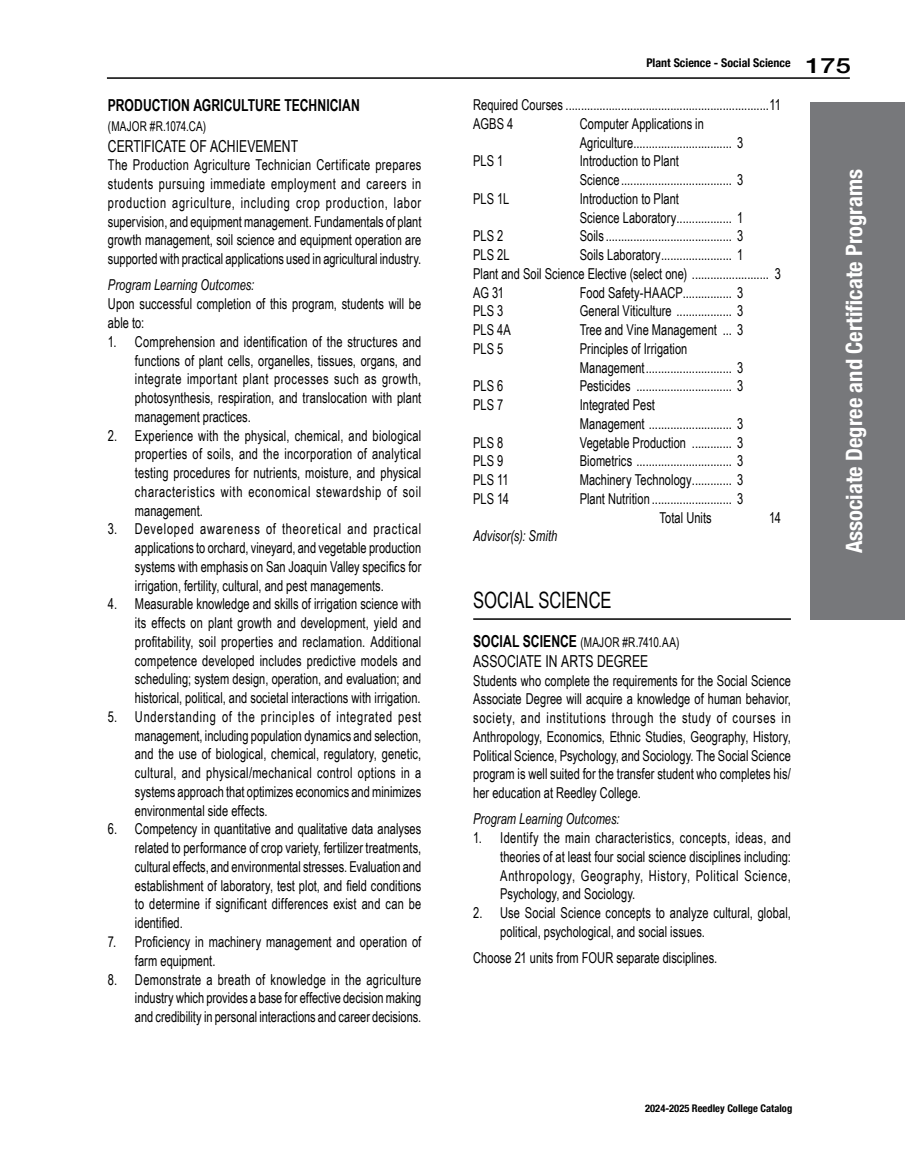
<style>
.page{position:relative;width:905px;height:1175px;background:#fff}
.page>*{position:absolute;margin:0;border:0;box-sizing:border-box;transform-origin:0 0}
.t1{font:700 condensed 22.5px "Helvetica Neue";color:#fff}
.A_PROGRAMTITLE{font:22.5px "Arial Narrow";letter-spacing:-.005em;color:#000;scale:.9 1}
.t2{font:500 21px "Helvetica Neue";color:#000;scale:1.3 1}
.t3{font:16.5px "Arial Narrow";color:#000;scale:.9 1}
.t4{font:700 16.5px "Arial Narrow";color:#000;scale:.9 1}
.TEXTnew{font:15px/18.8px "Arial Narrow";letter-spacing:.005em;color:#000;text-align:justify;scale:.9 1}
.Texttabshort{font:15px "Arial Narrow";color:#000;scale:.9 1}
.TEXTtabfar{font:15px "Arial Narrow";letter-spacing:.005em;color:#000;scale:.9 1}
.TEXTnew-2{font:italic 15px "Arial Narrow";letter-spacing:.005em;color:#000;scale:.9 1}
.TEXToutcome{font:15px "Arial Narrow";color:#000;scale:.9 1}
.A_TOTALUNITS{font:15px "Arial Narrow";color:#000;scale:.9 1}
.t5{font:13.5px "Arial Narrow";letter-spacing:.01em;color:#000;scale:.9 1}
.t6{font:700 condensed 12px "Helvetica Neue";color:#000}
.t7{font:700 condensed 10.5px "Helvetica Neue";color:#000}
.s1{font-weight:700;font-size:16.5px}
</style>
<div class="page">
<hr style="left:107px;top:77px;width:742px;height:2px;background:#000">
<div style="left:810px;top:103px;width:94px;height:517px;background:#77787b"></div>
<hr style="left:473px;top:618px;width:317px;height:2px;background:#000">
<p class="t4" style="left:108px;top:93px;width:281px">PRODUCTION AGRICULTURE TECHNICIAN</p>
<p class="t5" style="left:108px;top:117px;width:110px">(MAJOR #R.1074.CA)</p>
<p class="t3" style="left:108px;top:134px;width:213px">CERTIFICATE OF ACHIEVEMENT</p>
<p class="TEXTnew" style="left:108px;top:155px;width:350px">The Production Agriculture Technician Certificate prepares students pursuing immediate employment and careers in production agriculture, including crop production, labor supervision, and equipment management. Fundamentals of plant growth management, soil science and equipment operation are supported with practical applications used in agricultural industry.</p>
<p class="TEXTnew-2" style="left:108px;top:275px;width:164px">Program Learning Outcomes:</p>
<p class="TEXTnew" style="left:108px;top:294px;width:350px">Upon successful completion of this program, students will be able to:</p>
<p class="TEXTnew" style="left:135px;top:331px;width:320px;text-indent:-27px">1. Comprehension and identification of the structures and functions of plant cells, organelles, tissues, organs, and integrate important plant processes such as growth, photosynthesis, respiration, and translocation with plant management practices.</p>
<p class="TEXTnew" style="left:135px;top:425px;width:320px;text-indent:-27px">2. Experience with the physical, chemical, and biological properties of soils, and the incorporation of analytical testing procedures for nutrients, moisture, and physical characteristics with economical stewardship of soil management.</p>
<p class="TEXTnew" style="left:135px;top:519px;width:320px;text-indent:-27px">3. Developed awareness of theoretical and practical applications to orchard, vineyard, and vegetable production systems with emphasis on San Joaquin Valley specifics for irrigation, fertility, cultural, and pest managements.</p>
<p class="TEXTnew" style="left:135px;top:594px;width:320px;text-indent:-27px">4. Measurable knowledge and skills of irrigation science with its effects on plant growth and development, yield and profitability, soil properties and reclamation. Additional competence developed includes predictive models and scheduling; system design, operation, and evaluation; and historical, political, and societal interactions with irrigation.</p>
<p class="TEXTnew" style="left:135px;top:706px;width:320px;text-indent:-27px">5. Understanding of the principles of integrated pest management, including population dynamics and selection, and the use of biological, chemical, regulatory, genetic, cultural, and physical/mechanical control options in a systems approach that optimizes economics and minimizes environmental side effects.</p>
<p class="TEXTnew" style="left:135px;top:819px;width:320px;text-indent:-27px">6. Competency in quantitative and qualitative data analyses related to performance of crop variety, fertilizer treatments, cultural effects, and environmental stresses. Evaluation and establishment of laboratory, test plot, and field conditions to determine if significant differences exist and can be identified.</p>
<p class="TEXTnew" style="left:135px;top:931px;width:320px;text-indent:-27px">7. Proficiency in machinery management and operation of farm equipment.</p>
<p class="TEXTnew" style="left:135px;top:969px;width:320px;text-indent:-27px">8. Demonstrate a breath of knowledge in the agriculture industry which provides a base for effective decision making and credibility in personal interactions and career decisions.</p>
<p class="t6" style="left:646px;top:53px;width:146px">Plant Science - Social Science</p>
<p class="TEXTtabfar" style="left:473px;top:94px;width:343px">Required Courses ..................................................................11</p>
<p class="Texttabshort" style="left:473px;top:112px;width:46px">AGBS 4</p>
<p class="Texttabshort" style="left:579px;top:112px;width:139px">Computer Applications in</p>
<p class="Texttabshort" style="left:579px;top:131px;width:183px">Agriculture................................ 3</p>
<p class="Texttabshort" style="left:473px;top:150px;width:35px">PLS 1</p>
<p class="Texttabshort" style="left:579px;top:150px;width:111px">Introduction to Plant</p>
<p class="Texttabshort" style="left:579px;top:169px;width:183px">Science.................................... 3</p>
<p class="Texttabshort" style="left:473px;top:187px;width:41px">PLS 1L</p>
<p class="Texttabshort" style="left:579px;top:187px;width:111px">Introduction to Plant</p>
<p class="Texttabshort" style="left:579px;top:206px;width:183px">Science Laboratory.................. 1</p>
<p class="Texttabshort" style="left:473px;top:225px;width:35px">PLS 2</p>
<p class="Texttabshort" style="left:579px;top:225px;width:183px">Soils ......................................... 3</p>
<p class="Texttabshort" style="left:473px;top:244px;width:42px">PLS 2L</p>
<p class="Texttabshort" style="left:579px;top:244px;width:183px">Soils Laboratory....................... 1</p>
<p class="TEXTtabfar" style="left:473px;top:262px;width:343px">Plant and Soil Science Elective (select one) ......................... 3</p>
<p class="Texttabshort" style="left:473px;top:281px;width:36px">AG 31</p>
<p class="Texttabshort" style="left:579px;top:281px;width:183px">Food Safety-HAACP................ 3</p>
<p class="Texttabshort" style="left:473px;top:300px;width:35px">PLS 3</p>
<p class="Texttabshort" style="left:579px;top:300px;width:183px">General Viticulture .................. 3</p>
<p class="Texttabshort" style="left:473px;top:319px;width:43px">PLS 4A</p>
<p class="Texttabshort" style="left:579px;top:319px;width:183px">Tree and Vine Management ... 3</p>
<p class="Texttabshort" style="left:473px;top:337px;width:35px">PLS 5</p>
<p class="Texttabshort" style="left:579px;top:337px;width:121px">Principles of Irrigation</p>
<p class="Texttabshort" style="left:579px;top:356px;width:183px">Management............................ 3</p>
<p class="Texttabshort" style="left:473px;top:375px;width:35px">PLS 6</p>
<p class="Texttabshort" style="left:579px;top:375px;width:183px">Pesticides ............................... 3</p>
<p class="Texttabshort" style="left:473px;top:394px;width:35px">PLS 7</p>
<p class="Texttabshort" style="left:579px;top:394px;width:85px">Integrated Pest</p>
<p class="Texttabshort" style="left:579px;top:412px;width:183px">Management ........................... 3</p>
<p class="Texttabshort" style="left:473px;top:431px;width:35px">PLS 8</p>
<p class="Texttabshort" style="left:579px;top:431px;width:183px">Vegetable Production ............. 3</p>
<p class="Texttabshort" style="left:473px;top:450px;width:35px">PLS 9</p>
<p class="Texttabshort" style="left:579px;top:450px;width:183px">Biometrics ............................... 3</p>
<p class="Texttabshort" style="left:473px;top:469px;width:41px">PLS 11</p>
<p class="Texttabshort" style="left:579px;top:469px;width:183px">Machinery Technology............. 3</p>
<p class="Texttabshort" style="left:473px;top:487px;width:41px">PLS 14</p>
<p class="Texttabshort" style="left:579px;top:487px;width:183px">Plant Nutrition .......................... 3</p>
<p class="A_TOTALUNITS" style="left:659px;top:506px;width:60px">Total Units</p>
<p class="A_TOTALUNITS" style="left:769px;top:506px;width:15px">14</p>
<p class="TEXTnew-2" style="left:473px;top:526px;width:95px">Advisor(s): Smith</p>
<p class="A_PROGRAMTITLE" style="left:473px;top:583px;width:155px">SOCIAL SCIENCE</p>
<p class="t5" style="left:473px;top:632px;width:230px"><span class="s1">SOCIAL SCIENCE</span> (MAJOR #R.7410.AA)</p>
<p class="t3" style="left:473px;top:649px;width:196px">ASSOCIATE IN ARTS DEGREE</p>
<p class="TEXTnew" style="left:473px;top:670px;width:354px">Students who complete the requirements for the Social Science Associate Degree will acquire a knowledge of human behavior, society, and institutions through the study of courses in Anthropology, Economics, Ethnic Studies, Geography, History, Political Science, Psychology, and Sociology. The Social Science program is well suited for the transfer student who completes his/ her education at Reedley College.</p>
<p class="TEXTnew-2" style="left:473px;top:808px;width:164px">Program Learning Outcomes:</p>
<p class="TEXTnew" style="left:500px;top:828px;width:324px;text-indent:-27px">1. Identify the main characteristics, concepts, ideas, and theories of at least four social science disciplines including:<br>Anthropology, Geography, History, Political Science, Psychology, and Sociology.</p>
<p class="TEXTnew" style="left:500px;top:903px;width:324px;text-indent:-27px">2. Use Social Science concepts to analyze cultural, global, political, psychological, and social issues.</p>
<p class="TEXToutcome" style="left:473px;top:946px;width:273px">Choose 21 units from FOUR separate disciplines.</p>
<h2 class="t2" style="left:805px;top:48px;width:37px">175</h2>
<h1 class="t1" style="left:835px;top:553px;width:385px;rotate:-90deg">Associate Degree and Certificate Programs</h1>
<p class="t7" style="left:645px;top:1099px;width:148px">2024-2025 Reedley College Catalog</p>
</div>
